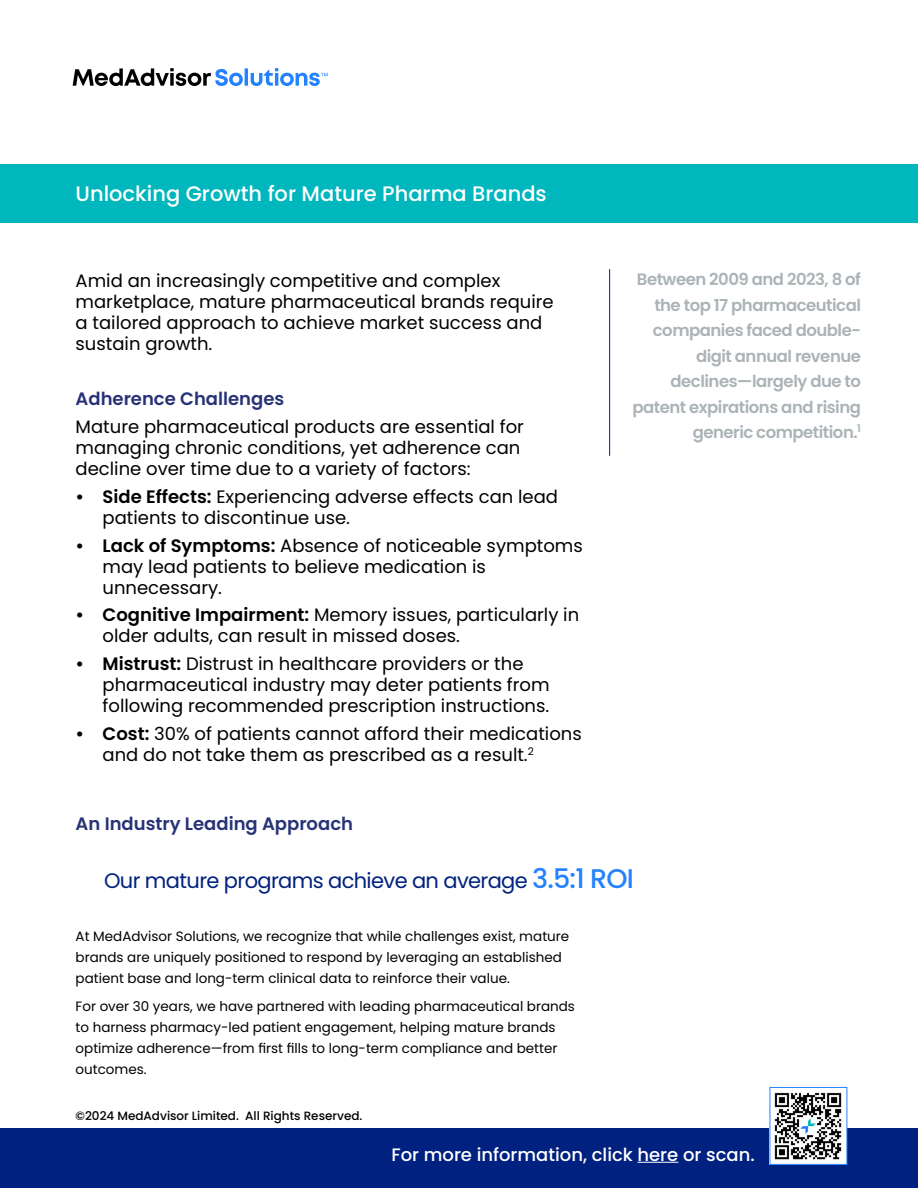
<style>
.page{position:relative;width:918px;height:1188px;background:#fff}
.page>*{position:absolute;margin:0;border:0;box-sizing:border-box;transform-origin:0 0}
.t1{font:21px "Poppins";letter-spacing:-.03em;color:#00217f}
.t2{font:500 21px "Poppins";color:#fff}
.t3{font:18px/21px "Poppins";color:#000}
.t4{font:600 18px "Poppins";color:#283377}
.t5{font:500 18px "Poppins";color:#fff}
.t6{font:600 16.5px/25.5px "Poppins";letter-spacing:-.03em;color:#abb3b7;text-align:right}
.t7{font:13.5px/21px "Poppins";color:#000}
.t8{font:500 12px "Poppins";color:#000}
.s1{font-weight:600}
.s2{font-weight:500;font-size:27px;color:#2482ff}
</style>
<div class="page">
<div style="left:0;top:1128px;width:918px;height:60px;background:#00217f"></div>
<img style="left:771px;top:1092px;width:74px;height:71px">
<div style="left:769px;top:1087px;width:78px;height:78px;border:1px solid #2482ff"></div>
<svg style="left:73px;top:68px;width:255px;height:18px"></svg>
<div style="left:0;top:164px;width:918px;height:58px;background:#00b7bd"></div>
<hr style="left:609px;top:269px;width:1px;height:187px;background:#00217f">
<hr style="left:638px;top:1162px;width:40px;height:1px;background:#fff">
<p class="t2" style="left:76px;top:182px;width:473px">Unlocking Growth for Mature Pharma Brands</p>
<p class="t3" style="left:76px;top:270px;width:480px">Amid an increasingly competitive and complex marketplace, mature pharmaceutical brands require a tailored approach to achieve market success and sustain growth.</p>
<p class="t4" style="left:76px;top:389px;width:210px">Adherence Challenges</p>
<p class="t3" style="left:76px;top:416px;width:450px">Mature pharmaceutical products are essential for managing chronic conditions, yet adherence can decline over time due to a variety of factors:</p>
<p class="t3" style="left:103px;top:486px;width:457px;text-indent:-27px"><span class="s1">• Side Effects:</span> Experiencing adverse effects can lead patients to discontinue use.</p>
<p class="t3" style="left:103px;top:535px;width:482px;text-indent:-27px"><span class="s1">• Lack of Symptoms:</span> Absence of noticeable symptoms may lead patients to believe medication is unnecessary.</p>
<p class="t3" style="left:103px;top:605px;width:478px;text-indent:-27px"><span class="s1">• Cognitive Impairment:</span> Memory issues, particularly in older adults, can result in missed doses.</p>
<p class="t3" style="left:103px;top:653px;width:449px;text-indent:-27px"><span class="s1">• Mistrust:</span> Distrust in healthcare providers or the pharmaceutical industry may deter patients from following recommended prescription instructions.</p>
<p class="t3" style="left:103px;top:723px;width:481px;text-indent:-27px"><span class="s1">• Cost:</span> 30% of patients cannot afford their medications and do not take them as prescribed as a result.<sup>2</sup></p>
<p class="t4" style="left:76px;top:813px;width:279px">An Industry Leading Approach</p>
<p class="t6" style="left:632px;top:267px;width:230px">Between 2009 and 2023, 8 of the top 17 pharmaceutical companies faced double&shy;digit annual revenue declines—largely due to patent expirations and rising generic competition.<sup>1</sup></p>
<p class="t1" style="left:104px;top:868px;width:531px">Our mature programs achieve an average <span class="s2">3.5:1 ROI</span></p>
<p class="t7" style="left:76px;top:926px;width:495px">At MedAdvisor Solutions, we recognize that while challenges exist, mature brands are uniquely positioned to respond by leveraging an established patient base and long-term clinical data to reinforce their value.</p>
<p class="t7" style="left:76px;top:995px;width:501px">For over 30 years, we have partnered with leading pharmaceutical brands to harness pharmacy-led patient engagement, helping mature brands optimize adherence—from first fills to long-term compliance and better outcomes.</p>
<p class="t8" style="left:76px;top:1109px;width:288px">©2024 MedAdvisor Limited. All Rights Reserved.</p>
<p class="t5" style="left:392px;top:1144px;width:365px">For more information, click here or scan.</p>
</div>
